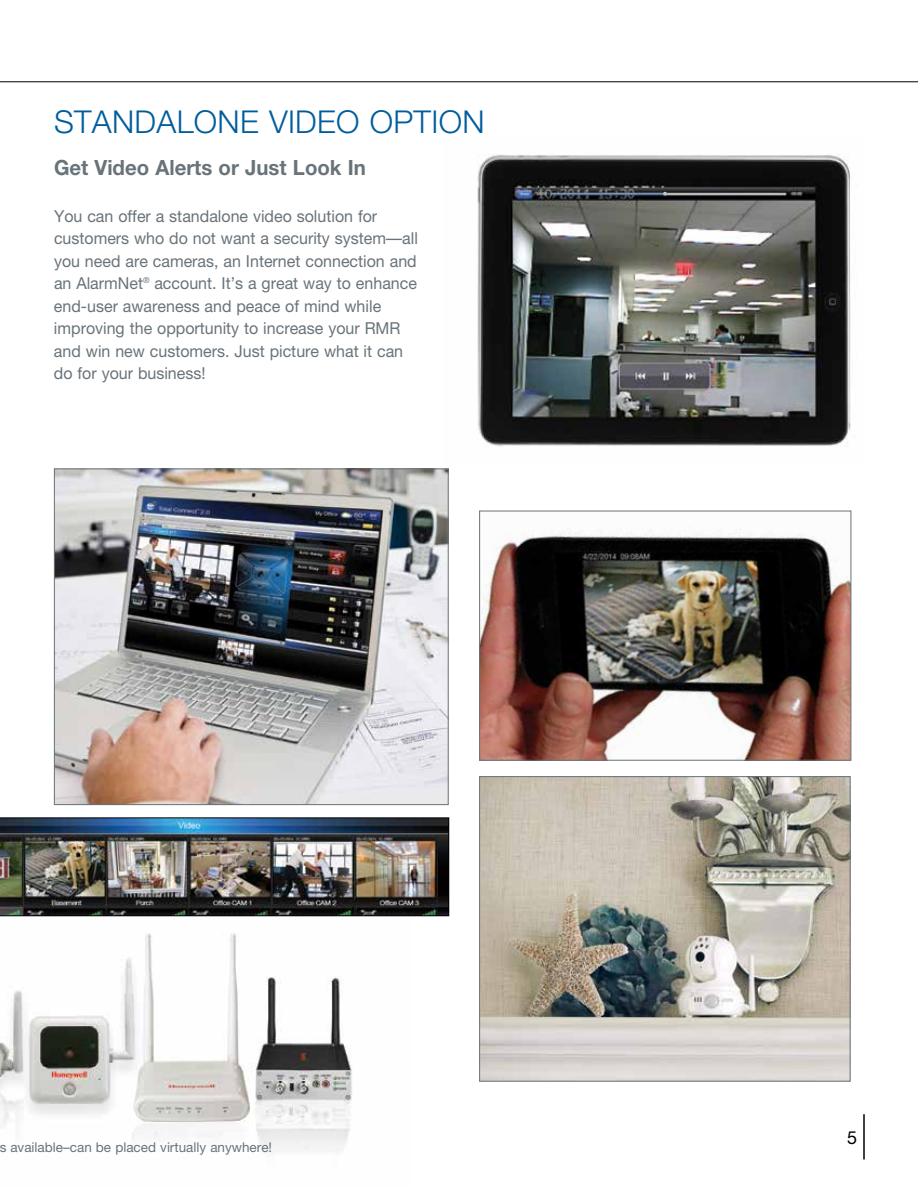
<style>
.page{position:relative;width:918px;height:1188px;background:#fff}
.page>*{position:absolute;margin:0;border:0;box-sizing:border-box;transform-origin:0 0}
.t1{font:300 31.5px "Helvetica Neue";letter-spacing:.01em;color:#005d9c}
.t2{font:700 21px "Helvetica Neue";color:#68737a}
.t3{font:18px "Helvetica Neue";color:#000}
.t4{font:16.5px/22.5px "Helvetica Neue";color:#68737a}
.t5{font:13.5px "Helvetica Neue";color:#68737a}
</style>
<div class="page">
<img style="left:56px;top:471px;width:391px;height:332px">
<div style="left:54px;top:469px;width:395px;height:336px;border:1px solid #68737a"></div>
<img style="left:481px;top:528px;width:368px;height:231px">
<div style="left:479px;top:511px;width:372px;height:250px;border:1px solid #68737a"></div>
<img style="left:481px;top:778px;width:367px;height:302px">
<div style="left:479px;top:776px;width:371px;height:306px;border:1px solid #68737a"></div>
<hr style="left:0;top:81px;width:918px;height:1px;background:#000">
<hr style="left:863px;top:1114px;width:2px;height:46px;background:#000">
<img style="left:0;top:933px;width:353px;height:219px">
<img style="left:0;top:817px;width:449px;height:99px">
<img style="left:477px;top:154px;width:374px;height:293px">
<h1 class="t1" style="left:54px;top:102px;width:432px">STANDALONE VIDEO OPTION</h1>
<p class="t2" style="left:54px;top:155px;width:313px">Get Video Alerts or Just Look In</p>
<p class="t4" style="left:54px;top:204px;width:365px">You can offer a standalone video solution for customers who do not want a security system—all you need are cameras, an Internet connection and an AlarmNet<sup>®</sup> account. It’s a great way to enhance end-user awareness and peace of mind while improving the opportunity to increase your RMR and win new customers. Just picture what it can do for your business!</p>
<p class="t5" style="left:-1px;top:1139px;width:274px">s available–can be placed virtually anywhere!</p>
<p class="t3" style="left:847px;top:1127px;width:12px">5</p>
</div>
